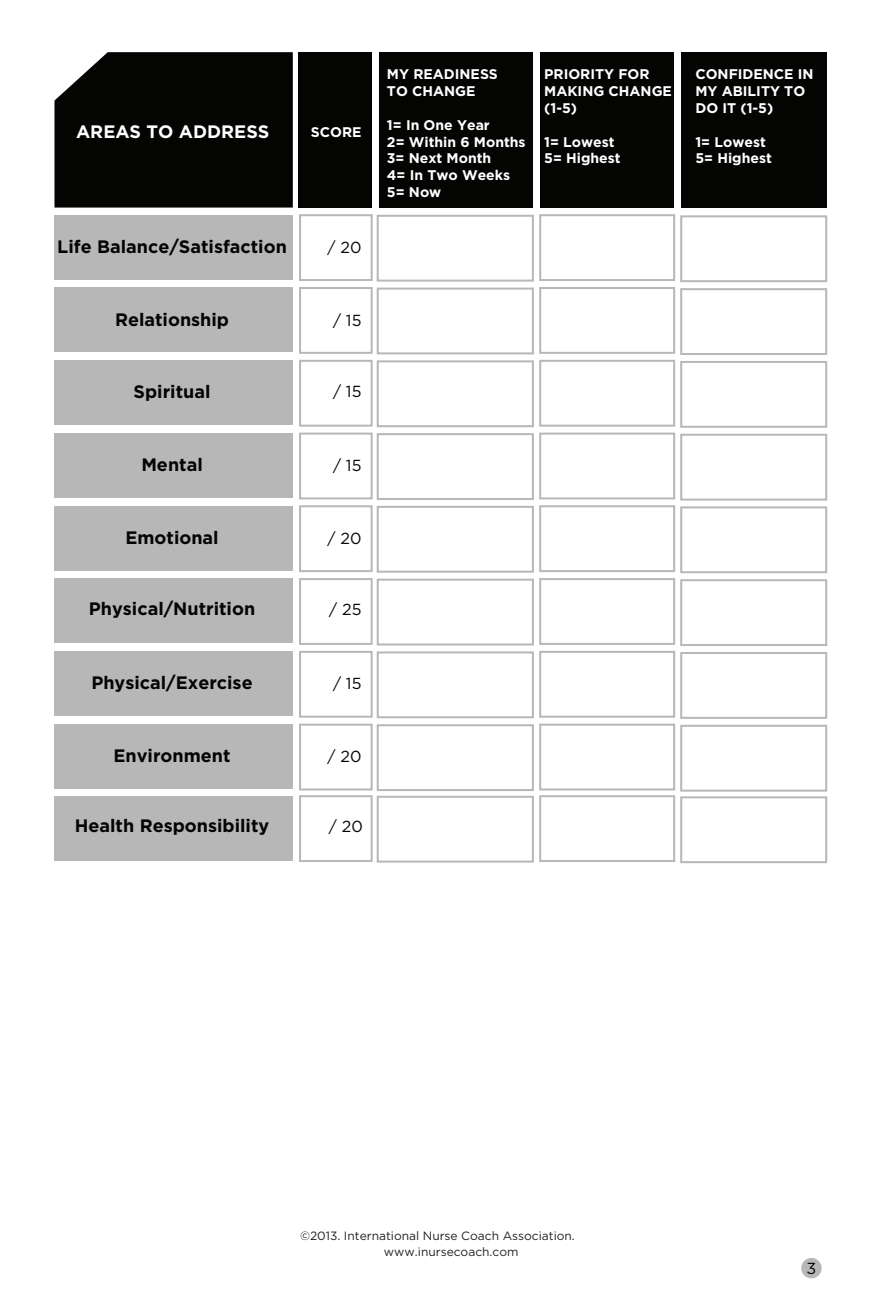
<style>
.page{position:relative;width:882px;height:1314px;background:#fff}
.page>*{position:absolute;margin:0;border:0;box-sizing:border-box;transform-origin:0 0}
.t1{font:700 18px "Gotham";color:#040503}
.t2{font:700 18px "Gotham";color:#fff}
.t3{font:16px "Gotham";color:#040503}
.t4{font:700 14px/16.8px "Gotham";color:#fff}
.t5{font:12px/16.2px "Gotham";color:#231f20}
</style>
<div class="page">
<div style="left:54px;top:52px;width:239px;height:156px;background:#040503"></div>
<div style="left:299px;top:52px;width:73px;height:156px;background:#040503"></div>
<div style="left:379px;top:52px;width:154px;height:156px;background:#040503"></div>
<div style="left:540px;top:52px;width:134px;height:156px;background:#040503"></div>
<div style="left:681px;top:52px;width:145px;height:156px;background:#040503"></div>
<div style="left:54px;top:215px;width:239px;height:64px;background:#b7b7b7"></div>
<div style="left:54px;top:287px;width:239px;height:65px;background:#b7b7b7"></div>
<div style="left:54px;top:360px;width:239px;height:65px;background:#b7b7b7"></div>
<div style="left:54px;top:433px;width:239px;height:65px;background:#b7b7b7"></div>
<div style="left:54px;top:506px;width:239px;height:65px;background:#b7b7b7"></div>
<div style="left:54px;top:579px;width:239px;height:64px;background:#b7b7b7"></div>
<div style="left:54px;top:651px;width:239px;height:65px;background:#b7b7b7"></div>
<div style="left:54px;top:724px;width:239px;height:65px;background:#b7b7b7"></div>
<div style="left:54px;top:796px;width:239px;height:64px;background:#b7b7b7"></div>
<div style="left:299px;top:214px;width:74px;height:67px;border:2px solid #b7b7b7"></div>
<div style="left:299px;top:287px;width:74px;height:67px;border:2px solid #b7b7b7"></div>
<div style="left:299px;top:360px;width:74px;height:67px;border:2px solid #b7b7b7"></div>
<div style="left:299px;top:433px;width:74px;height:66px;border:2px solid #b7b7b7"></div>
<div style="left:299px;top:505px;width:74px;height:67px;border:2px solid #b7b7b7"></div>
<div style="left:299px;top:578px;width:74px;height:67px;border:2px solid #b7b7b7"></div>
<div style="left:299px;top:651px;width:74px;height:67px;border:2px solid #b7b7b7"></div>
<div style="left:299px;top:724px;width:74px;height:67px;border:2px solid #b7b7b7"></div>
<div style="left:299px;top:795px;width:74px;height:67px;border:2px solid #b7b7b7"></div>
<div style="left:377px;top:215px;width:157px;height:67px;border:2px solid #b7b7b7"></div>
<div style="left:377px;top:288px;width:157px;height:66px;border:2px solid #b7b7b7"></div>
<div style="left:377px;top:360px;width:157px;height:67px;border:2px solid #b7b7b7"></div>
<div style="left:377px;top:433px;width:157px;height:67px;border:2px solid #b7b7b7"></div>
<div style="left:377px;top:506px;width:157px;height:67px;border:2px solid #b7b7b7"></div>
<div style="left:377px;top:579px;width:157px;height:66px;border:2px solid #b7b7b7"></div>
<div style="left:377px;top:651px;width:157px;height:67px;border:2px solid #b7b7b7"></div>
<div style="left:377px;top:724px;width:157px;height:67px;border:2px solid #b7b7b7"></div>
<div style="left:377px;top:796px;width:157px;height:67px;border:2px solid #b7b7b7"></div>
<div style="left:539px;top:214px;width:136px;height:67px;border:2px solid #b7b7b7"></div>
<div style="left:539px;top:287px;width:136px;height:67px;border:2px solid #b7b7b7"></div>
<div style="left:539px;top:360px;width:136px;height:67px;border:2px solid #b7b7b7"></div>
<div style="left:539px;top:433px;width:136px;height:66px;border:2px solid #b7b7b7"></div>
<div style="left:539px;top:505px;width:136px;height:67px;border:2px solid #b7b7b7"></div>
<div style="left:539px;top:578px;width:136px;height:67px;border:2px solid #b7b7b7"></div>
<div style="left:539px;top:651px;width:136px;height:67px;border:2px solid #b7b7b7"></div>
<div style="left:539px;top:724px;width:136px;height:67px;border:2px solid #b7b7b7"></div>
<div style="left:539px;top:795px;width:136px;height:67px;border:2px solid #b7b7b7"></div>
<div style="left:680px;top:215px;width:147px;height:67px;border:2px solid #b7b7b7"></div>
<div style="left:680px;top:288px;width:147px;height:67px;border:2px solid #b7b7b7"></div>
<div style="left:680px;top:361px;width:147px;height:67px;border:2px solid #b7b7b7"></div>
<div style="left:680px;top:434px;width:147px;height:67px;border:2px solid #b7b7b7"></div>
<div style="left:680px;top:506px;width:147px;height:67px;border:2px solid #b7b7b7"></div>
<div style="left:680px;top:579px;width:147px;height:67px;border:2px solid #b7b7b7"></div>
<div style="left:680px;top:652px;width:147px;height:67px;border:2px solid #b7b7b7"></div>
<div style="left:680px;top:725px;width:147px;height:67px;border:2px solid #b7b7b7"></div>
<div style="left:680px;top:796px;width:147px;height:67px;border:2px solid #b7b7b7"></div>
<div style="left:801px;top:1258px;width:21px;height:20px;background:#b7b7b7;border-radius:50%"></div>
<p class="t2" style="left:76px;top:120px;width:195px">AREAS TO ADDRESS</p>
<p class="t4" style="left:311px;top:123px;width:52px">SCORE</p>
<p class="t4" style="left:387px;top:66px;width:112px">MY READINESS<br>TO CHANGE</p>
<p class="t4" style="left:387px;top:116px;width:140px">1= In One Year<br>2= Within 6 Months<br>3= Next Month<br>4= In Two Weeks<br>5= Now</p>
<p class="t4" style="left:544px;top:66px;width:129px">PRIORITY FOR<br>MAKING CHANGE (1-5)</p>
<p class="t4" style="left:544px;top:133px;width:78px">1= Lowest<br>5= Highest</p>
<p class="t4" style="left:695px;top:66px;width:120px">CONFIDENCE IN<br>MY ABILITY TO<br>DO IT (1-5)</p>
<p class="t4" style="left:695px;top:133px;width:78px">1= Lowest<br>5= Highest</p>
<p class="t1" style="left:57px;top:235px;width:231px">Life Balance/Satisfaction</p>
<p class="t3" style="left:328px;top:237px;width:35px">/ 20</p>
<p class="t1" style="left:115px;top:308px;width:116px">Relationship</p>
<p class="t3" style="left:333px;top:310px;width:30px">/ 15</p>
<p class="t1" style="left:134px;top:380px;width:78px">Spiritual</p>
<p class="t3" style="left:333px;top:382px;width:30px">/ 15</p>
<p class="t1" style="left:141px;top:452px;width:63px">Mental</p>
<p class="t3" style="left:333px;top:455px;width:30px">/ 15</p>
<p class="t1" style="left:125px;top:526px;width:95px">Emotional</p>
<p class="t3" style="left:328px;top:528px;width:35px">/ 20</p>
<p class="t1" style="left:89px;top:597px;width:168px">Physical/Nutrition</p>
<p class="t3" style="left:329px;top:599px;width:34px">/ 25</p>
<p class="t1" style="left:91px;top:671px;width:163px">Physical/Exercise</p>
<p class="t3" style="left:333px;top:673px;width:30px">/ 15</p>
<p class="t1" style="left:114px;top:744px;width:119px">Environment</p>
<p class="t3" style="left:328px;top:746px;width:35px">/ 20</p>
<p class="t1" style="left:75px;top:814px;width:196px">Health Responsibility</p>
<p class="t3" style="left:329px;top:816px;width:35px">/ 20</p>
<p class="t5" style="left:384px;top:1227px;width:192px;text-indent:-84px">©2013. International Nurse Coach Association. www.inursecoach.com</p>
<p class="t3" style="left:807px;top:1258px;width:11px">3</p>
</div>
